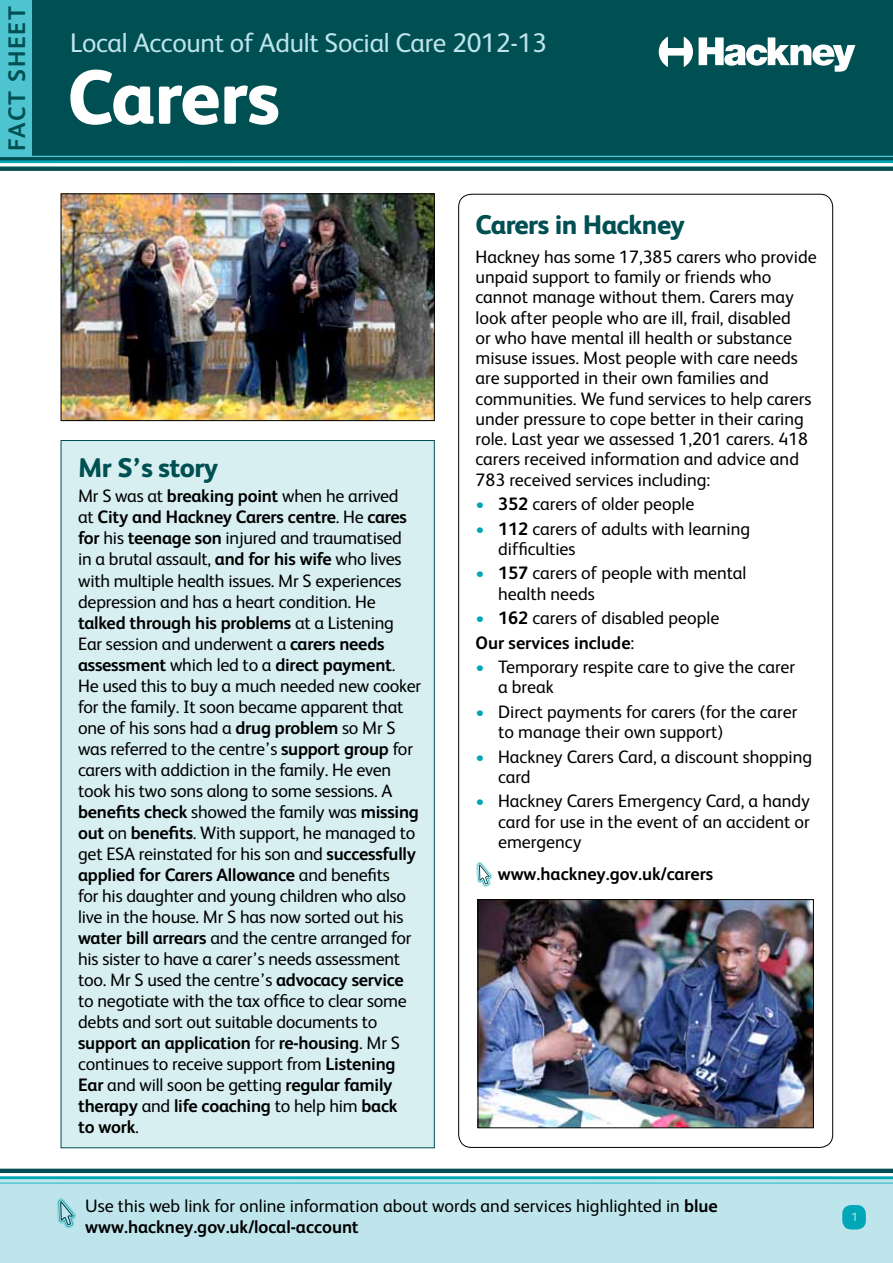
<style>
.page{position:relative;width:893px;height:1263px;background:#fff}
.page>*{position:absolute;margin:0;border:0;box-sizing:border-box;transform-origin:0 0}
.t1{font:800 76.5px "FS Albert";letter-spacing:-.01em;color:#fff}
.t2{font:27px "FS Albert";letter-spacing:-.01em;color:#bee5eb}
.t3{font:800 27px "FS Albert";letter-spacing:-.02em;color:#004f52}
.t4{font:700 24px "FS Albert";color:#004f52}
.t5{font:18px/21px "FS Albert";letter-spacing:-.01em;color:#000}
.t6{font:700 18px "FS Albert";color:#000}
.t7{font:12px "FS Albert";color:#bee5eb}
.s1{font-weight:700}
.s2{color:#00a7b7}
</style>
<div class="page">
<div style="left:61px;top:440px;width:374px;height:708px;background:#d7eff1;border:1px solid #004f52"></div>
<div style="left:0;top:0;width:893px;height:162px;background:#004f52"></div>
<svg style="left:0;top:147px;width:893px;height:24px"></svg>
<svg style="left:659px;top:37px;width:34px;height:30px"></svg>
<svg style="left:699px;top:37px;width:156px;height:35px"></svg>
<div style="left:0;top:0;width:31px;height:157px;background:#4dc4cf"></div>
<img style="left:480px;top:901px;width:332px;height:225px">
<div style="left:478px;top:899px;width:336px;height:229px;border:1px solid #000"></div>
<img style="left:63px;top:195px;width:370px;height:224px">
<div style="left:61px;top:193px;width:374px;height:228px;border:1px solid #000"></div>
<svg style="left:477px;top:862px;width:15px;height:25px"></svg>
<div style="left:0;top:1176px;width:893px;height:87px;background:#bee5eb"></div>
<svg style="left:0;top:1168px;width:893px;height:60px"></svg>
<div style="left:842px;top:1205px;width:24px;height:24px;background:#00a7b7;border-radius:9px"></div>
<h3 class="t4" style="left:1px;top:151px;width:146px;rotate:-90deg">Fact Sheet</h3>
<h2 class="t2" style="left:70px;top:25px;width:478px">Local Account of Adult Social Care 2012-13</h2>
<h1 class="t1" style="left:67px;top:42px;width:214px">Carers</h1>
<h2 class="t3" style="left:78px;top:448px;width:142px">Mr S’s story</h2>
<p class="t5" style="left:78px;top:485px;width:344px">Mr S was at <span class="s1">breaking point</span> when he arrived<br>at <span class="s1">City and Hackney Carers centre</span>. He <span class="s1">cares for</span> his <span class="s1">teenage son</span> injured and traumatised<br>in a brutal assault, <span class="s1">and for his wife</span> who lives with multiple health issues. Mr S experiences depression and has a heart condition. He <span class="s1">talked through his problems</span> at a Listening Ear session and underwent a <span class="s1">carers needs assessment</span> which led to a <span class="s1">direct payment</span>.<br>He used this to buy a much needed new cooker for the family. It soon became apparent that one of his sons had a <span class="s1">drug problem</span> so Mr S was referred to the centre’s <span class="s1">support group</span> for carers with addiction in the family. He even took his two sons along to some sessions. A <span class="s1">benefits check</span> showed the family was <span class="s1">missing out</span> on <span class="s1">benefits</span>. With support, he managed to get ESA reinstated for his son and <span class="s1">successfully applied for Carers Allowance</span> and benefits<br>for his daughter and young children who also live in the house. Mr S has now sorted out his <span class="s1">water bill arrears</span> and the centre arranged for his sister to have a carer’s needs assessment too. Mr S used the centre’s <span class="s1">advocacy service </span>to negotiate with the tax office to clear some debts and sort out suitable documents to <span class="s1">support an application</span> for <span class="s1">re-housing</span>. Mr S continues to receive support from <span class="s1">Listening Ear</span> and will soon be getting <span class="s1">regular family therapy</span> and <span class="s1">life coaching</span> to help him <span class="s1">back<br>to work</span>.</p>
<h2 class="t3" style="left:476px;top:205px;width:211px">Carers in Hackney</h2>
<p class="t5" style="left:476px;top:246px;width:343px;line-height:20.2px">Hackney has some 17,385 carers who provide unpaid support to family or friends who cannot manage without them. Carers may look after people who are ill, frail, disabled<br>or who have mental ill health or substance misuse issues. Most people with care needs are supported in their own families and communities. We fund services to help carers under pressure to cope better in their caring role. Last year we assessed 1,201 carers. 418 carers received information and advice and 783 received services including:</p>
<p class="t5" style="left:476px;top:493px;width:220px"><span class="s2">•</span> <span class="s1">352</span> carers of older people</p>
<p class="t5" style="left:498px;top:517px;width:254px;line-height:20.2px;text-indent:-22px"><span class="s2">•</span> <span class="s1">112</span> carers of adults with learning difficulties</p>
<p class="t5" style="left:498px;top:562px;width:250px;line-height:20.2px;text-indent:-22px"><span class="s2">•</span> <span class="s1">157</span> carers of people with mental health needs</p>
<p class="t5" style="left:476px;top:605px;width:245px;line-height:24.5px"><span class="s2">•</span> <span class="s1">162</span> carers of disabled people<br><span class="s1">Our services include</span>:</p>
<p class="t5" style="left:498px;top:656px;width:299px;line-height:20.2px;text-indent:-22px"><span class="s2">•</span> Temporary respite care to give the carer a break</p>
<p class="t5" style="left:498px;top:701px;width:301px;line-height:20.2px;text-indent:-22px"><span class="s2">•</span> Direct payments for carers (for the carer to manage their own support)</p>
<p class="t5" style="left:498px;top:745px;width:316px;line-height:20.2px;text-indent:-22px"><span class="s2">•</span> Hackney Carers Card, a discount shopping card</p>
<p class="t5" style="left:498px;top:790px;width:313px;line-height:20.2px;text-align:justify;text-indent:-22px"><span class="s2">•</span> Hackney Carers Emergency Card, a handy card for use in the event of an accident or emergency</p>
<p class="t6" style="left:498px;top:862px;width:217px">www.hackney.gov.uk/carers</p>
<p class="t5" style="left:85px;top:1195px;width:634px">Use this web link for online information about words and services highlighted in <span class="s1">blue www.hackney.gov.uk/local-account</span></p>
<p class="t7" style="left:851px;top:1209px;width:8px">1</p>
</div>
